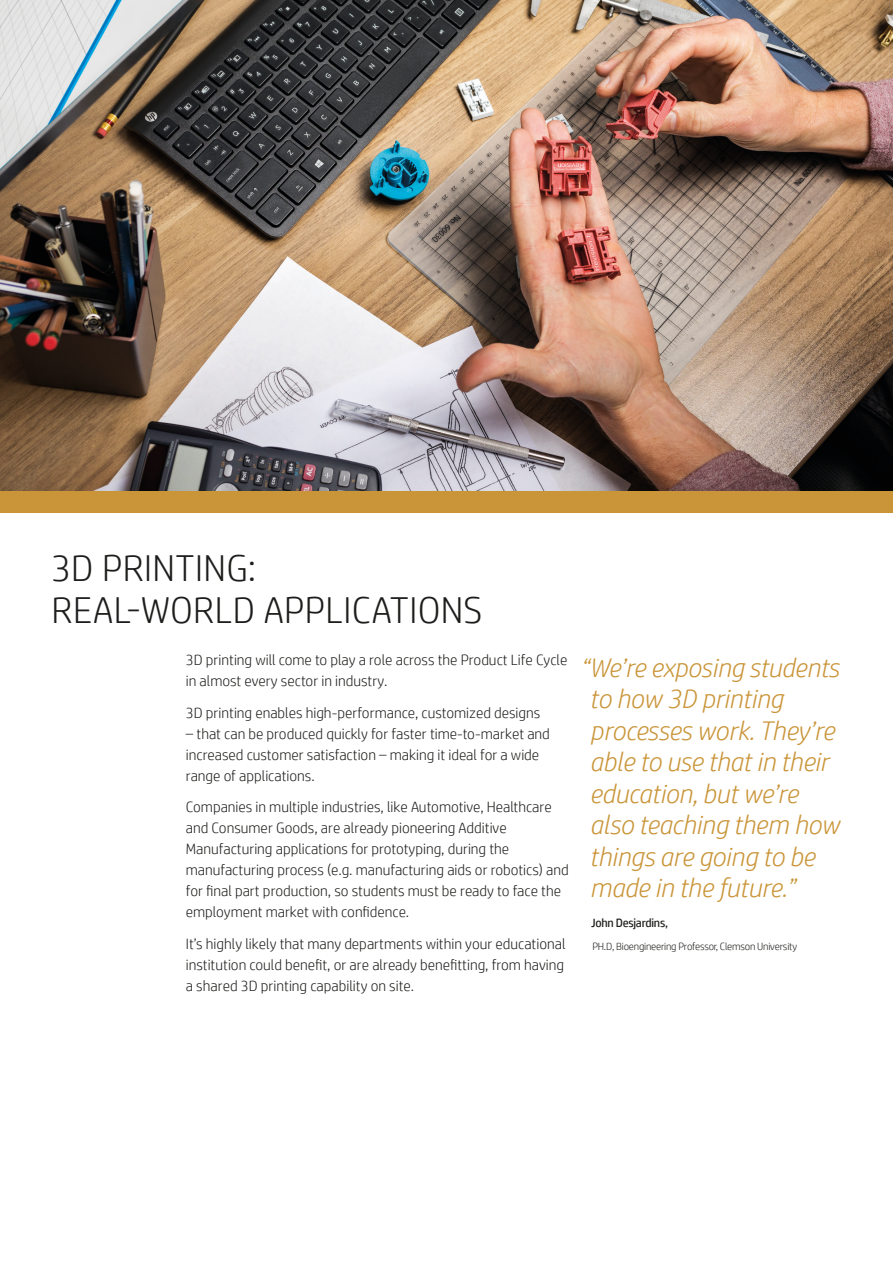
<style>
.page{position:relative;width:893px;height:1263px;background:#fff}
.page>*{position:absolute;margin:0;border:0;box-sizing:border-box;transform-origin:0 0}
.t1{font:300 37.5px/42px "HP Simplified";letter-spacing:.01em;color:#1d1d1b}
.QUOTE{font:italic 300 27px/31.5px "HP Simplified";letter-spacing:-.01em;color:#ca9539}
.BODY{font:300 15px/21px "HP Simplified";color:#1d1d1b}
.QUOTE_NAME{font:12px "HP Simplified";letter-spacing:-.02em;color:#1d1d1b}
.QUOTE_TILE{font:300 10.5px "HP Simplified";letter-spacing:-.02em;color:#1d1d1b}
</style>
<div class="page">
<img style="left:0;top:0;width:893px;height:492px">
<div style="left:0;top:492px;width:893px;height:21px;background:#ca9539"></div>
<p class="t1" style="left:51px;top:546px;width:433px">3D PRINTING:<br>REAL-WORLD APPLICATIONS</p>
<p class="BODY" style="left:186px;top:649px;width:383px">3D printing will come to play a role across the Product Life Cycle in almost every sector in industry.</p>
<p class="BODY" style="left:186px;top:702px;width:356px">3D printing enables high-performance, customized designs</p>
<p class="BODY" style="left:186px;top:723px;width:366px">– that can be produced quickly for faster time-to-market and increased customer satisfaction – making it ideal for a wide range of applications.</p>
<p class="BODY" style="left:186px;top:796px;width:384px">Companies in multiple industries, like Automotive, Healthcare and Consumer Goods, are already pioneering Additive Manufacturing applications for prototyping, during the manufacturing process (e.g. manufacturing aids or robotics) and for final part production, so students must be ready to face the employment market with confidence.</p>
<p class="BODY" style="left:186px;top:933px;width:381px;text-align:justify">It’s highly likely that many departments within your educational institution could benefit, or are already benefitting, from having a shared 3D printing capability on site.</p>
<p class="QUOTE" style="left:590px;top:651px;width:251px;text-indent:-9px">“We’re exposing students to how 3D printing processes work. They’re able to use that in their education, but we’re also teaching them how things are going to be made in the future.”</p>
<p class="QUOTE_NAME" style="left:591px;top:916px;width:78px">John Desjardins,</p>
<p class="QUOTE_TILE" style="left:592px;top:940px;width:206px">PH.D, Bioengineering Professor, Clemson University</p>
</div>
